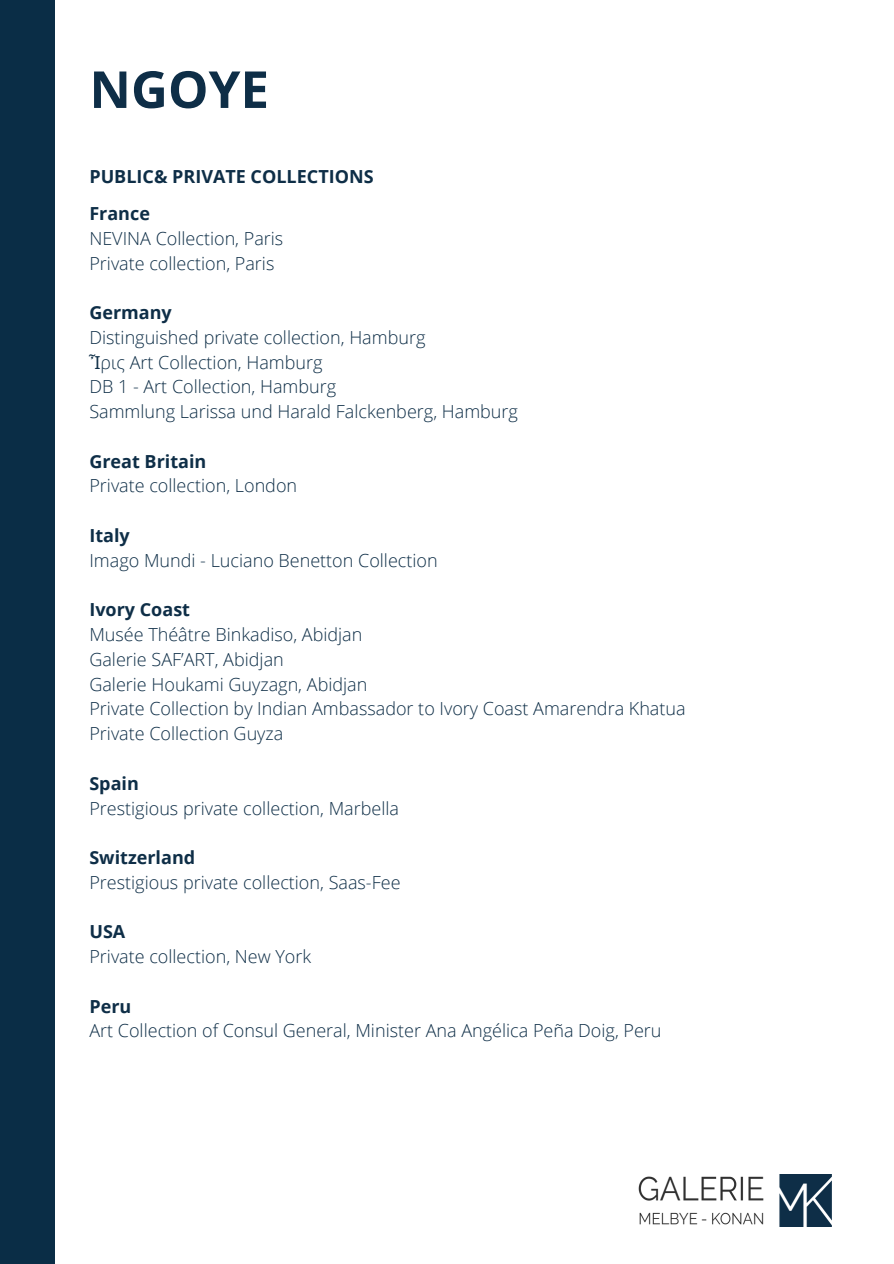
<style>
.page{position:relative;width:894px;height:1264px;background:#fff}
.page>*{position:absolute;margin:0;border:0;box-sizing:border-box;transform-origin:0 0}
.t1{font:700 51px "Open Sans";color:#0e2e47}
.t2{font:300 18px "Open Sans";color:#0e2e47}
.t3{font:700 18px "Open Sans";color:#0e2e47}
.s1{font-family:"Noto Sans";font-weight:400}
</style>
<div class="page">
<div style="left:0;top:0;width:55px;height:1263px;background:#0a2d46"></div>
<img style="left:638px;top:1174px;width:193px;height:52px">
<p class="t1" style="left:89px;top:53px;width:181px">NGOYE</p>
<p class="t3" style="left:89px;top:164px;width:286px">PUBLIC&amp; PRIVATE COLLECTIONS</p>
<p class="t3" style="left:89px;top:201px;width:62px">France</p>
<h1 class="t2" style="left:89px;top:225px;width:195px">NEVINA Collection, Paris</h1>
<h2 class="t2" style="left:89px;top:250px;width:186px">Private collection, Paris</h2>
<p class="t3" style="left:89px;top:300px;width:84px">Germany</p>
<p class="t2" style="left:89px;top:324px;width:337px">Distinguished private collection, Hamburg</p>
<p class="t2" style="left:89px;top:349px;width:234px"><span class="s1">Ἶ</span>ρις Art Collection, Hamburg</p>
<p class="t2" style="left:89px;top:374px;width:248px">DB 1 - Art Collection, Hamburg</p>
<p class="t2" style="left:89px;top:399px;width:430px">Sammlung Larissa und Harald Falckenberg, Hamburg</p>
<p class="t3" style="left:89px;top:448px;width:118px">Great Britain</p>
<p class="t2" style="left:89px;top:473px;width:209px">Private collection, London</p>
<p class="t3" style="left:89px;top:523px;width:42px">Italy</p>
<p class="t2" style="left:89px;top:547px;width:350px">Imago Mundi - Luciano Benetton Collection</p>
<p class="t3" style="left:89px;top:597px;width:102px">Ivory Coast</p>
<p class="t2" style="left:89px;top:622px;width:274px">Musée Théâtre Binkadiso, Abidjan</p>
<p class="t2" style="left:89px;top:646px;width:196px">Galerie SAF’ART, Abidjan</p>
<p class="t2" style="left:89px;top:671px;width:279px">Galerie Houkami Guyzagn, Abidjan</p>
<p class="t2" style="left:89px;top:696px;width:597px">Private Collection by Indian Ambassador to Ivory Coast Amarendra Khatua</p>
<p class="t2" style="left:89px;top:721px;width:195px">Private Collection Guyza</p>
<p class="t3" style="left:89px;top:770px;width:51px">Spain</p>
<p class="t2" style="left:89px;top:795px;width:311px">Prestigious private collection, Marbella</p>
<p class="t3" style="left:89px;top:844px;width:107px">Switzerland</p>
<p class="t2" style="left:89px;top:869px;width:312px">Prestigious private collection, Saas-Fee</p>
<p class="t3" style="left:89px;top:919px;width:37px">USA</p>
<p class="t2" style="left:89px;top:943px;width:223px">Private collection, New York</p>
<p class="t3" style="left:89px;top:993px;width:43px">Peru</p>
<p class="t2" style="left:89px;top:1018px;width:573px">Art Collection of Consul General, Minister Ana Angélica Peña Doig, Peru</p>
</div>
